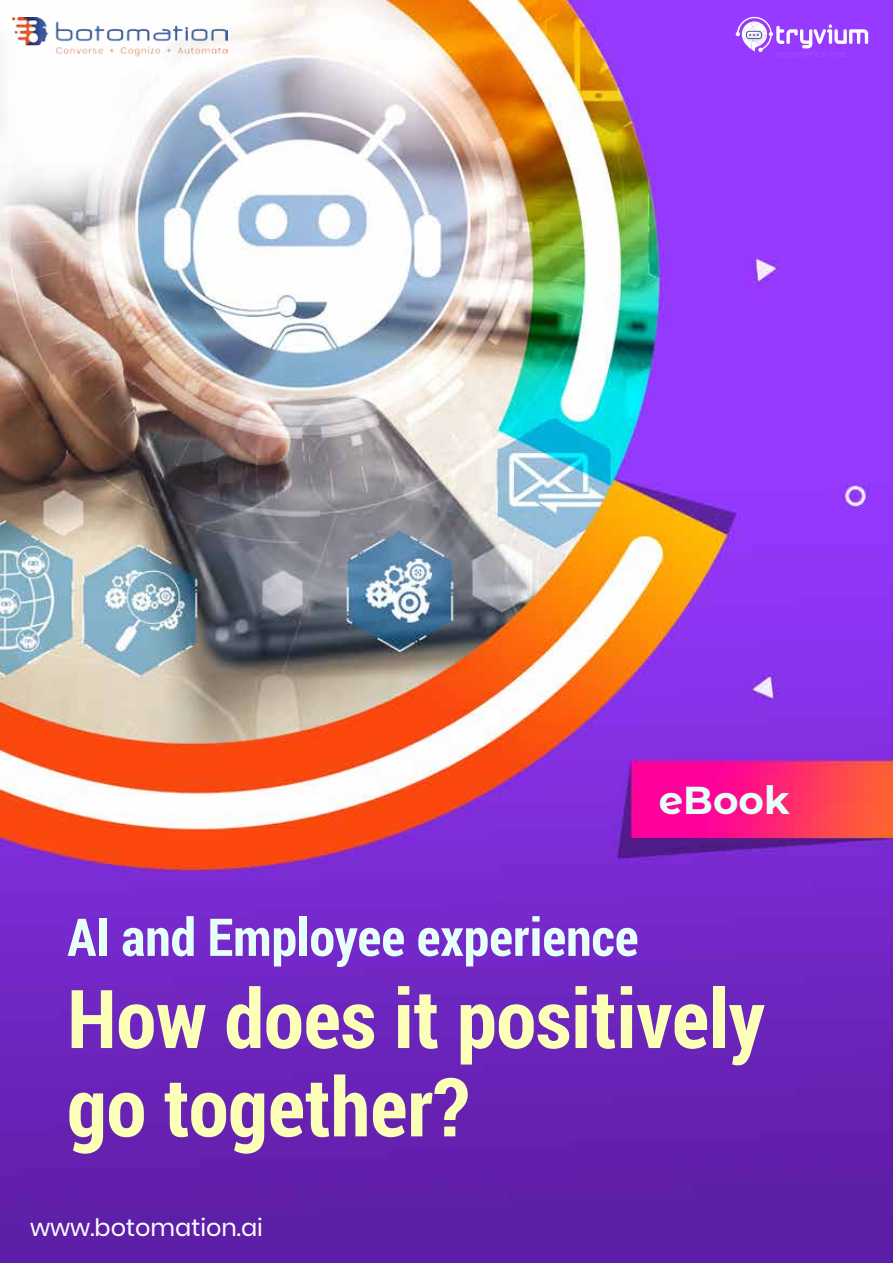
<style>
.page{position:relative;width:893px;height:1263px;background:#fff}
.page>*{position:absolute;margin:0;border:0;box-sizing:border-box;transform-origin:0 0}
.t1{font:700 81.3px/88.3px "Roboto Condensed";color:#fbffb7}
.t2{font:700 52.2px "Roboto Condensed";color:#e6fff8}
.t3{font:700 38.85px "Montserrat Alternates";color:#e6fff8}
.t4{font:24px "Poppins";color:#fff}
</style>
<div class="page">
<img style="left:0;top:0;width:893px;height:1263px">
<img style="left:13px;top:17px;width:215px;height:42px">
<svg style="left:736px;top:17px;width:132px;height:35px"></svg>
<p class="t3" style="left:659px;top:772px;width:132px">eBook</p>
<p class="t2" style="left:67px;top:900px;width:573px">AI and Employee experience</p>
<p class="t1" style="left:67px;top:972px;width:699px">How does it positively go together?</p>
<p class="t4" style="left:30px;top:1214px;width:234px">www.botomation.ai</p>
</div>
